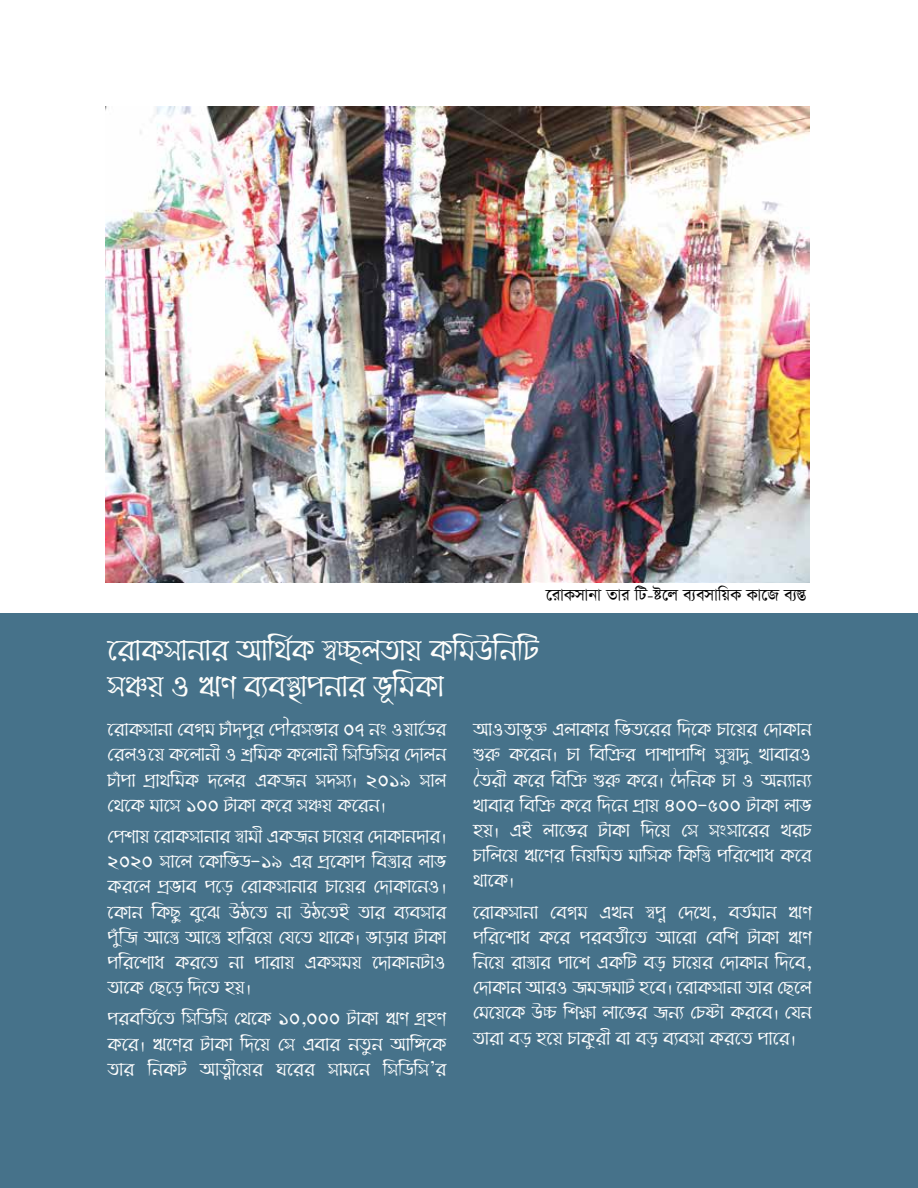
<style>
.page{position:relative;width:918px;height:1188px;background:#fff}
.page>*{position:absolute;margin:0;border:0;box-sizing:border-box;transform-origin:0 0}
.t1{font:34.5px/36px "Kalindi MJ";color:#fdfdfb}
.t2{font:21px/25.2px "Kalindi MJ";letter-spacing:.015em;color:#fdfdfd;text-align:justify}
.t3{font:19.5px "Sutonny MJ";color:#020202}
</style>
<div class="page">
<hr style="left:917px;top:0;width:1px;height:1188px;background:#094464">
<div style="left:0;top:613px;width:918px;height:575px;background:#46728a"></div>
<img style="left:106px;top:106px;width:704px;height:476px">
<p class="t3" style="left:546px;top:584px;width:270px">‡IVKMVBV ZVI WU-Ó‡J E¨EMVWQK KV‡R E¨¯Í</p>
<h1 class="t1" style="left:108px;top:633px;width:433px">‡IVKMVBVI AVW_©K ¯^”QJZVQ KWGDWBWU<br>MÂQ I FY E¨E¯’VCBVI F‚WGKV</h1>
<p class="t2" style="left:108px;top:717px;width:340px">‡IVKMVBV †EMG PVU`CYI †CŠIMFVI 07 BS IQV‡©WI †IJI‡Q K‡JVBX I KÖWGK K‡JVBX WMWWWMI †`VJB PVUCV CÖV_WGK `‡JI GKRB M`M¨| 2019 MVJ †_‡K GV‡M 100 UVKV K‡I MÂQ K‡IB|</p>
<p class="t2" style="left:108px;top:824px;width:340px">†CKVQ ‡IVKMVBVI ¯^VGX GKRB PV‡QI †`VKVB`VI| 2020 MV‡J ‡KVWFW-19 GI CÖ‡KVC WE¯ÍVI JVF KI‡J CÖFVE C‡O †IVKMVBVI PV‡QI †`VKV‡BI| ‡KVB WKQZEY‡S DV‡Z BV DV‡ZB ZVI E¨EMVI CUYWR AV‡¯ÍAV‡¯ÍNVWI‡Q †H‡Z _V‡K| FVOVI UVKV CWI‡KVA KI‡Z BV CVIVQ GKMGQ ‡`VKVBUVI ZV‡K †Q‡O W`‡Z NQ|</p>
<p class="t2" style="left:108px;top:1007px;width:340px">CIEWZ©‡Z WMWWWM †_‡K 10,000 UVKV FY MÖNY K‡I| F‡YI UVKV W`‡Q †M GEVI BZZB AVW½‡K ZVI WBKU AVZŒX‡QI N‡II MVG‡B WMWWWMÕI</p>
<p class="t2" style="left:473px;top:717px;width:340px">AVIZVF‚³ GJVKVI WFZ‡II W`‡K PV‡QI †`VKVB ÏIÆ K‡IB| PV WEWΜI CVKVCVWK MY¯^V`YLVEVII ˆZIX K‡I WEWΜ ÏIÆ K‡I| ‰`WBK PV I AB¨VB¨ LVEVI WEWΜ K‡I W`‡B CÖVQ 400-500 UVKV JVF NQ| GB JV‡FI UVKV W`‡Q †M MSMV‡II LIP PVWJ‡Q F‡YI WBQWGZ GVWMK WKW¯ÍCWI‡KVA K‡I _V‡K|</p>
<p class="t2" style="left:473px;top:900px;width:340px">‡IVKMVBV †EMG GLB ¯^CŒ †`‡L, EZ©GVB FY CWI‡KVA K‡I CIEZ©X‡Z AV‡IV †EWK UVKV FY WB‡Q IV¯ÍVI CV‡K GKWU EO PV‡QI †`VKVB W`‡E, †`VKVB AVII RGRGVU N‡E| ‡IVKMVBV ZVI †Q‡J †G‡Q‡K D”P WKŸV JV‡FI RB¨ †PÓV KI‡E| †HB ZVIV EO N‡Q PVKZIX EV EO E¨EMV KI‡Z CV‡I|</p>
</div>
